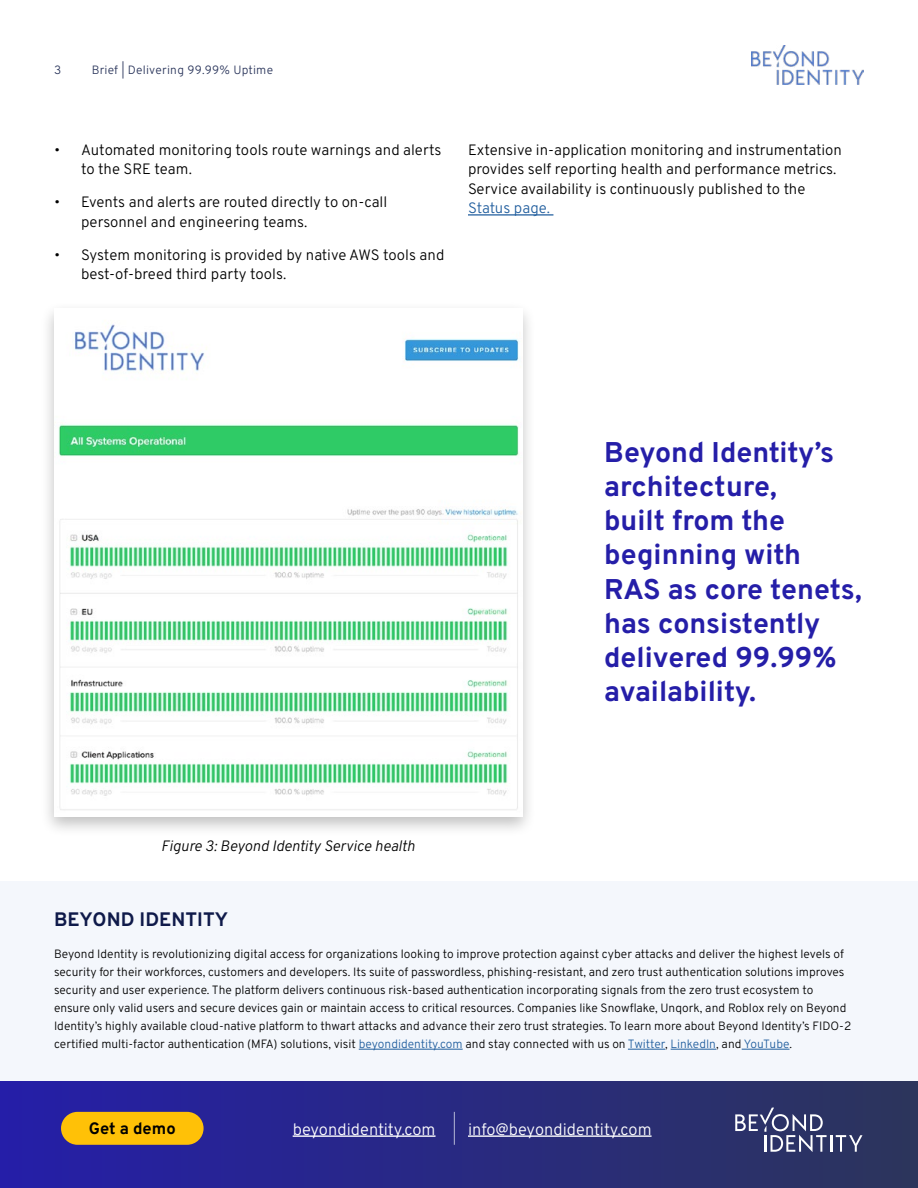
<style>
.page{position:relative;width:918px;height:1188px;background:#fff}
.page>*{position:absolute;margin:0;border:0;box-sizing:border-box;transform-origin:0 0}
.t1{font:700 28.5px/34.2px "Overpass";color:#251ea8}
.t2{font:700 19.5px "Overpass";color:#0f1a4a}
.t3{font:300 16.5px "Overpass";color:#fff}
.t4{font:700 16.5px "Overpass";color:#000}
.t5{font:300 15px/19.5px "Overpass";color:#000}
.t6{font:italic 300 15px "Overpass";color:#000}
.t7{font:300 15px "Overpass";letter-spacing:-.005em;color:#215e9e}
.t8{font:300 12px/18px "Overpass";color:#000}
.t9{font:300 12px "Overpass";letter-spacing:.02em;color:#2b365c}
.s1{color:#215e9e}
</style>
<div class="page">
<img style="left:752px;top:46px;width:111px;height:39px">
<div style="left:0;top:1076px;width:918px;height:112px;background:linear-gradient(to right,#251ea8,#2c355b)"></div>
<hr style="left:468px;top:1135px;width:184px;height:2px;background:#fff">
<hr style="left:454px;top:1112px;width:1px;height:33px;background:#f4f7fc">
<svg style="left:735px;top:1108px;width:127px;height:44px;background:#515680"></svg>
<div style="left:0;top:881px;width:918px;height:200px;background:#f4f7fc"></div>
<hr style="left:359px;top:1049px;width:104px;height:1px;background:#215e9e">
<hr style="left:628px;top:1049px;width:37px;height:1px;background:#215e9e">
<hr style="left:671px;top:1049px;width:45px;height:1px;background:#215e9e">
<hr style="left:742px;top:1049px;width:48px;height:1px;background:#215e9e">
<div style="left:61px;top:1112px;width:143px;height:33px;background:#ffc107;border-radius:16px"></div>
<hr style="left:293px;top:1135px;width:143px;height:2px;background:#fff">
<div style="left:40px;top:301px;width:496px;height:536px;background:#000;opacity:.25"></div>
<img style="left:54px;top:308px;width:468px;height:509px">
<hr style="left:468px;top:214px;width:85px;height:2px;background:#215e9e">
<p class="t9" style="left:54px;top:60px;width:9px">3</p>
<p class="t9" style="left:92px;top:60px;width:183px">Brief | Delivering 99.99% Uptime</p>
<p class="t5" style="left:81px;top:139px;width:362px;text-indent:-27px">• Automated monitoring tools route warnings and alerts to the SRE team.</p>
<p class="t5" style="left:81px;top:192px;width:308px;text-indent:-27px">• Events and alerts are routed directly to on-call personnel and engineering teams.</p>
<p class="t5" style="left:81px;top:244px;width:365px;text-indent:-27px">• System monitoring is provided by native AWS tools and best-of-breed third party tools.</p>
<p class="t5" style="left:468px;top:139px;width:375px">Extensive in-application monitoring and instrumentation provides self reporting health and performance metrics.<br>Service availability is continuously published to the</p>
<p class="t7" style="left:468px;top:196px;width:83px">Status page.</p>
<p class="t6" style="left:161px;top:834px;width:255px">Figure 3: Beyond Identity Service health</p>
<h2 class="t2" style="left:54px;top:903px;width:176px">BEYOND IDENTITY</h2>
<h1 class="t1" style="left:604px;top:434px;width:259px">Beyond Identity’s architecture,<br>built from the beginning with<br>RAS as core tenets, has consistently delivered 99.99% availability.</h1>
<p class="t8" style="left:54px;top:944px;width:799px">Beyond Identity is revolutionizing digital access for organizations looking to improve protection against cyber attacks and deliver the highest levels of security for their workforces, customers and developers. Its suite of passwordless, phishing-resistant, and zero trust authentication solutions improves security and user experience. The platform delivers continuous risk-based authentication incorporating signals from the zero trust ecosystem to ensure only valid users and secure devices gain or maintain access to critical resources. Companies like Snowflake, Unqork, and Roblox rely on Beyond Identity’s highly available cloud-native platform to thwart attacks and advance their zero trust strategies. To learn more about Beyond Identity’s FIDO-2 certified multi-factor authentication (MFA) solutions, visit <span class="s1">beyondidentity.com</span> and stay connected with us on <span class="s1">Twitter</span>, <span class="s1">LinkedIn</span>, and <span class="s1">YouTube</span>.</p>
<h3 class="t4" style="left:89px;top:1115px;width:88px">Get a demo</h3>
<h3 class="t3" style="left:293px;top:1116px;width:144px">beyondidentity.com</h3>
<h3 class="t3" style="left:468px;top:1116px;width:185px">info@beyondidentity.com</h3>
</div>
